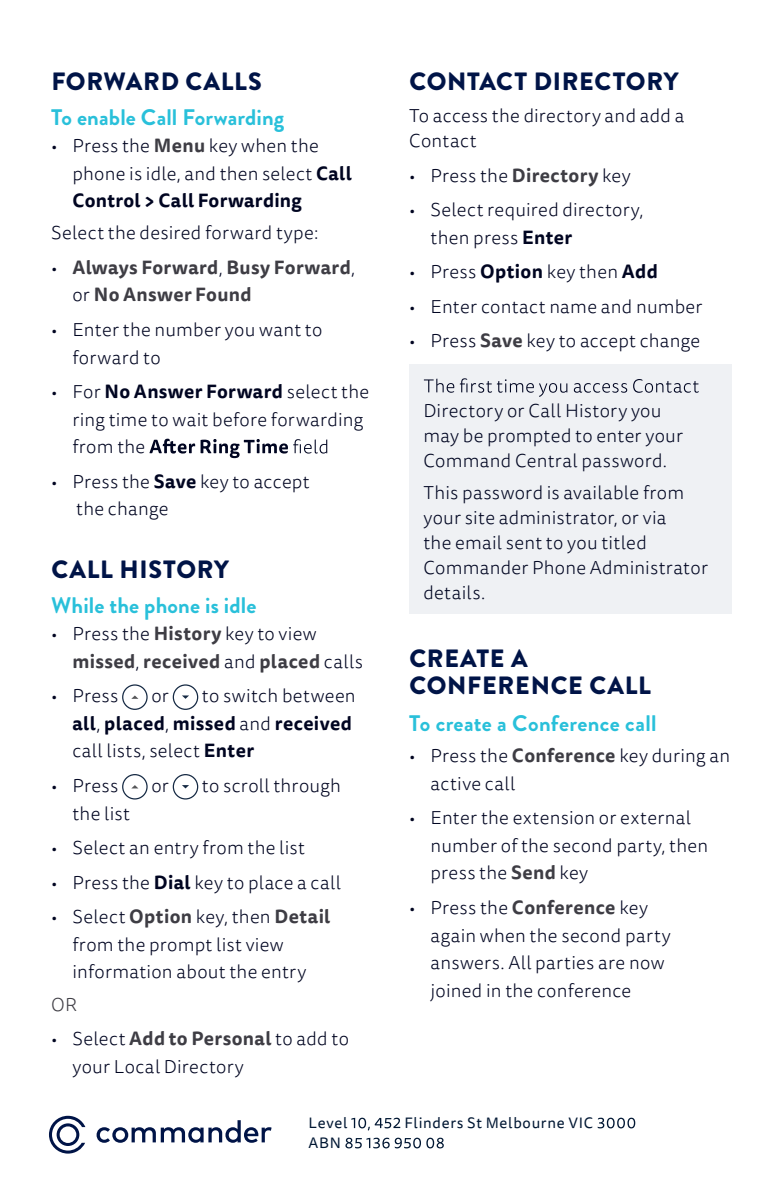
<style>
.page{position:relative;width:780px;height:1191px;background:#fff}
.page>*{position:absolute;margin:0;border:0;box-sizing:border-box;transform-origin:0 0}
.t1{font:900 25px/27.5px "Brandon Grotesque";letter-spacing:.03em;color:#001447}
.t2{font:700 22.5px "Brandon Grotesque";letter-spacing:.01em;color:#29c0da}
.t3{font:300 18.75px/27.5px "Tisa Sans Pro";letter-spacing:.015em;color:#000521}
.t4{font:700 18.75px/27.5px "Tisa Sans Pro";letter-spacing:.02em;color:#3e3d44}
.t5{font:300 18.75px "Tisa Sans Pro";color:#3e3d44}
.t6{font:15px "Tisa Sans Pro";letter-spacing:.045em;color:#011733}
.s1{font-weight:700;color:#3e3d44}
.s2{font-weight:700}
.s3{font-weight:300;color:#000521}
</style>
<div class="page">
<svg style="left:149px;top:439px;width:178px;height:19px"></svg>
<svg style="left:131px;top:695px;width:7px;height:4px"></svg>
<div style="left:122px;top:684px;width:26px;height:26px;border:1px solid #152943;border-radius:50%"></div>
<svg style="left:182px;top:695px;width:7px;height:4px"></svg>
<div style="left:173px;top:684px;width:25px;height:26px;border:1px solid #152943;border-radius:50%"></div>
<svg style="left:132px;top:785px;width:6px;height:3px"></svg>
<div style="left:122px;top:774px;width:26px;height:25px;border:1px solid #152943;border-radius:50%"></div>
<svg style="left:182px;top:785px;width:7px;height:3px"></svg>
<div style="left:173px;top:774px;width:25px;height:25px;border:1px solid #152943;border-radius:50%"></div>
<div style="left:409px;top:364px;width:322px;height:249px;background:#eff1f4"></div>
<svg style="left:424px;top:378px;width:274px;height:19px"></svg>
<svg style="left:351px;top:1117px;width:49px;height:13px"></svg>
<svg style="left:597px;top:1117px;width:38px;height:11px"></svg>
<svg style="left:345px;top:1137px;width:99px;height:11px"></svg>
<svg style="left:97px;top:1120px;width:174px;height:22px"></svg>
<svg style="left:49px;top:1115px;width:36px;height:38px"></svg>
<h1 class="t1" style="left:51px;top:68px;width:212px">FORWARD CALLS</h1>
<p class="t2" style="left:51px;top:101px;width:234px">To enable Call Forwarding</p>
<p class="t3" style="left:72px;top:133px;width:281px;text-indent:-21px">• Press the <span class="s1">Menu</span> key when the phone is idle, and then select <span class="s2">Call<br>Control &gt; Call Forwarding</span></p>
<p class="t3" style="left:51px;top:220px;width:269px">Select the desired forward type:</p>
<p class="t4" style="left:72px;top:254px;width:284px;text-indent:-21px"><span class="s3">•</span> Always Forward<span class="s3">,</span> Busy Forward<span class="s3">, or</span> No Answer Found</p>
<p class="t3" style="left:72px;top:316px;width:251px;text-indent:-21px">• Enter the number you want to forward to</p>
<p class="t3" style="left:72px;top:378px;width:298px;text-indent:-21px">• For <span class="s2">No Answer Forward</span> select the ring time to wait before forwarding from the</p>
<p class="t3" style="left:76px;top:468px;width:235px;text-indent:-25px">• Press the <span class="s2">Save</span> key to accept the change</p>
<h1 class="t1" style="left:51px;top:556px;width:179px">CALL HISTORY</h1>
<p class="t2" style="left:51px;top:589px;width:207px">While the phone is idle</p>
<p class="t3" style="left:72px;top:621px;width:292px;text-indent:-21px">• Press the <span class="s1">History</span> key to view <span class="s1">missed</span>, <span class="s1">received</span> and <span class="s1">placed</span> calls</p>
<p class="t3" style="left:51px;top:683px;width:69px">• Press</p>
<p class="t3" style="left:151px;top:683px;width:19px">or</p>
<p class="t3" style="left:72px;top:683px;width:285px;text-indent:129px">to switch between <span class="s2">all</span>, <span class="s2">placed</span>, <span class="s2">missed</span> and <span class="s2">received </span>call lists, select <span class="s2">Enter</span></p>
<p class="t3" style="left:51px;top:772px;width:69px">• Press</p>
<p class="t3" style="left:151px;top:772px;width:19px">or</p>
<p class="t3" style="left:202px;top:772px;width:141px">to scroll through</p>
<p class="t3" style="left:72px;top:800px;width:59px">the list</p>
<p class="t3" style="left:51px;top:834px;width:255px">• Select an entry from the list</p>
<p class="t3" style="left:51px;top:869px;width:291px">• Press the <span class="s2">Dial</span> key to place a call</p>
<p class="t3" style="left:72px;top:903px;width:259px;text-indent:-21px">• Select <span class="s1">Option</span> key, then <span class="s1">Detail </span>from the prompt list view information about the entry</p>
<p class="t5" style="left:51px;top:992px;width:27px">OR</p>
<p class="t3" style="left:72px;top:1025px;width:278px;text-indent:-21px">• Select <span class="s1">Add to Personal</span> to add to your Local Directory</p>
<h1 class="t1" style="left:409px;top:68px;width:270px">CONTACT DIRECTORY</h1>
<p class="t3" style="left:409px;top:104px;width:277px;line-height:25px">To access the directory and add a<br>Contact</p>
<p class="t3" style="left:409px;top:162px;width:223px">• Press the <span class="s1">Directory</span> key</p>
<p class="t3" style="left:430px;top:196px;width:214px;text-indent:-21px">• Select required directory, then press <span class="s2">Enter</span></p>
<p class="t3" style="left:409px;top:259px;width:250px">• Press <span class="s2">Option</span> key then <span class="s2">Add</span></p>
<p class="t3" style="left:409px;top:293px;width:295px">• Enter contact name and number</p>
<p class="t3" style="left:409px;top:328px;width:292px">• Press <span class="s1">Save</span> key to accept change</p>
<p class="t3" style="left:423px;top:399px;width:261px;line-height:25px">Directory or Call History you may be prompted to enter your<br>Command Central password.</p>
<p class="t3" style="left:423px;top:481px;width:286px;line-height:25px">This password is available from your site administrator, or via<br>the email sent to you titled<br>Commander Phone Administrator details.</p>
<h1 class="t1" style="left:409px;top:644px;width:243px">CREATE A<br>CONFERENCE CALL</h1>
<p class="t2" style="left:409px;top:708px;width:249px">To create a Conference call</p>
<p class="t3" style="left:430px;top:742px;width:301px;text-indent:-21px">• Press the <span class="s1">Conference</span> key during an active call</p>
<p class="t3" style="left:430px;top:805px;width:279px;text-indent:-21px">• Enter the extension or external number of the second party, then press the <span class="s1">Send</span> key</p>
<p class="t3" style="left:430px;top:894px;width:241px;text-indent:-21px">• Press the <span class="s1">Conference</span> key again when the second party answers. All parties are now joined in the conference</p>
<p class="t6" style="left:308px;top:1112px;width:40px">Level</p>
<p class="t6" style="left:404px;top:1112px;width:190px">Flinders St Melbourne VIC</p>
<p class="t6" style="left:308px;top:1132px;width:34px">ABN</p>
</div>
